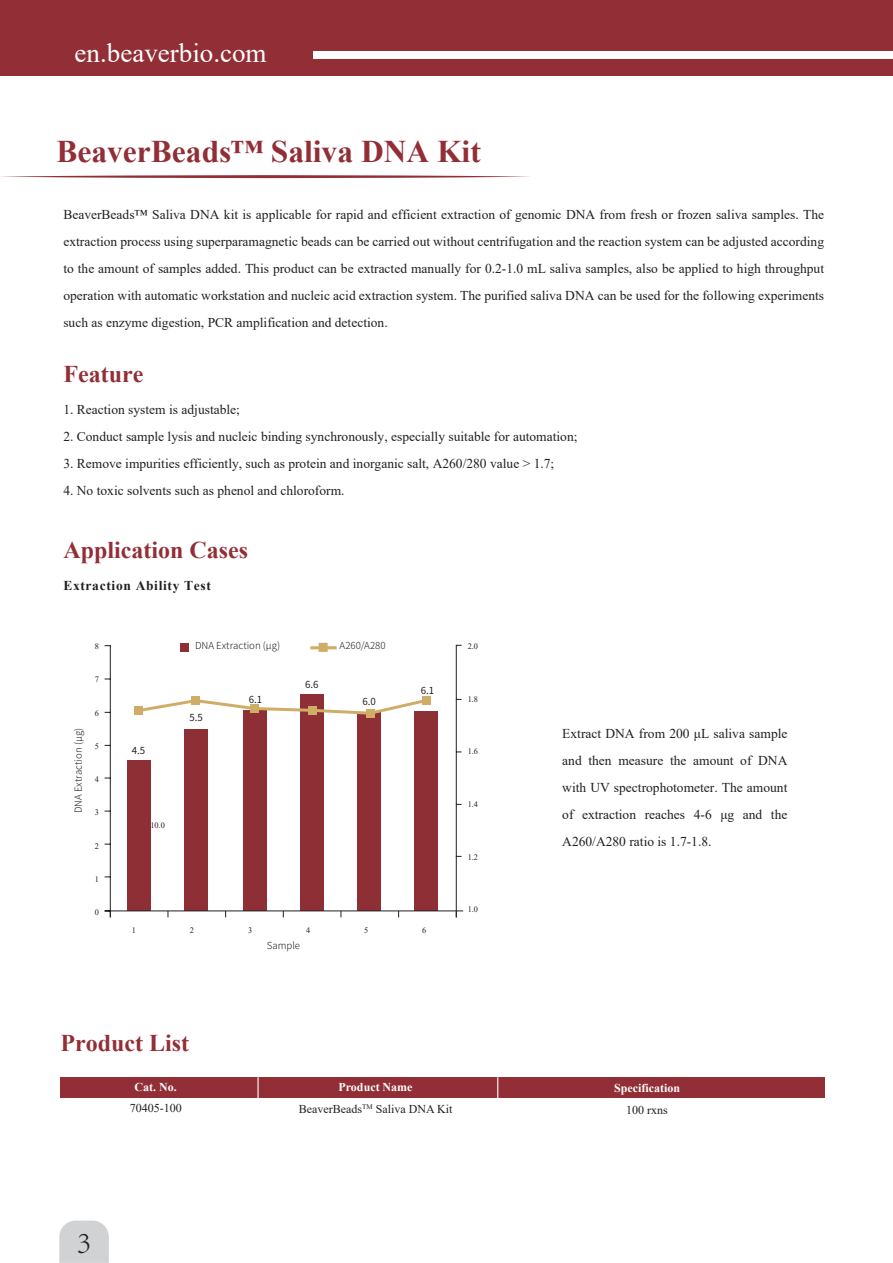
<style>
.page{position:relative;width:893px;height:1263px;background:#fff}
.page>*{position:absolute;margin:0;border:0;box-sizing:border-box;transform-origin:0 0}
.t1{font:700 31.5px "Times New Roman";color:#922f36}
.t2{font:300 31.5px "Adobe Song Std";color:#231f20}
.t3{font:27px "Times New Roman";color:#fff}
.t4{font:700 24px "Times New Roman";color:#922f36}
.t5{font:13.5px/27px "Times New Roman";color:#231f20;text-align:justify}
.t6{font:700 13.5px "Times New Roman";letter-spacing:.05em;color:#231f20}
.t7{font:12px/21.8px "Times New Roman";color:#231f20;text-align:center}
.t8{font:700 12px "Times New Roman";color:#fff}
.t9{font:300 9.75px "Source Han Sans CN";color:#231f20}
.t10{font:9.75px "Source Han Sans CN";color:#231f20}
.t11{font:8.25px "Times New Roman";color:#231f20}
.s1{font-weight:700;color:#fff}
</style>
<div class="page">
<div style="left:0;top:0;width:893px;height:75px;background:#922f36"></div>
<div style="left:314px;top:52px;width:579px;height:7px;background:#fff"></div>
<svg style="left:0;top:175px;width:530px;height:3px"></svg>
<div style="left:180px;top:643px;width:9px;height:9px;background:#8d2f34"></div>
<svg style="left:310px;top:643px;width:27px;height:9px"></svg>
<div style="left:127px;top:761px;width:23px;height:150px;background:#8d2f34"></div>
<div style="left:184px;top:729px;width:24px;height:182px;background:#8d2f34"></div>
<div style="left:243px;top:710px;width:23px;height:201px;background:#8d2f34"></div>
<div style="left:300px;top:694px;width:24px;height:217px;background:#8d2f34"></div>
<div style="left:357px;top:712px;width:24px;height:199px;background:#8d2f34"></div>
<div style="left:415px;top:711px;width:23px;height:200px;background:#8d2f34"></div>
<hr style="left:105px;top:910px;width:358px;height:1px;background:#231f20">
<hr style="left:110px;top:645px;width:1px;height:272px;background:#231f20">
<hr style="left:456px;top:645px;width:1px;height:272px;background:#231f20">
<div style="left:134px;top:706px;width:9px;height:9px;background:#cfad66"></div>
<div style="left:192px;top:696px;width:8px;height:9px;background:#cfad66"></div>
<div style="left:366px;top:709px;width:9px;height:8px;background:#cfad66"></div>
<svg style="left:143px;top:697px;width:279px;height:19px"></svg>
<div style="left:422px;top:696px;width:9px;height:9px;background:#cfad66"></div>
<div style="left:250px;top:704px;width:9px;height:9px;background:#cfad66"></div>
<div style="left:308px;top:706px;width:9px;height:9px;background:#cfad66"></div>
<div style="left:60px;top:1077px;width:765px;height:20px;background:#922f36"></div>
<hr style="left:257px;top:1077px;width:2px;height:45px;background:#fff">
<hr style="left:497px;top:1077px;width:1px;height:45px;background:#fff">
<svg style="left:59px;top:1220px;width:50px;height:43px"></svg>
<h2 class="t3" style="left:75px;top:34px;width:193px">en.beaverbio.com</h2>
<h1 class="t1" style="left:56px;top:129px;width:426px">BeaverBeads™ Saliva DNA Kit</h1>
<p class="t5" style="left:63px;top:201px;width:762px">BeaverBeads™ Saliva DNA kit is applicable for rapid and efficient extraction of genomic DNA from fresh or frozen saliva samples. The extraction process using superparamagnetic beads can be carried out without centrifugation and the reaction system can be adjusted according to the amount of samples added. This product can be extracted manually for 0.2-1.0 mL saliva samples, also be applied to high throughput operation with automatic workstation and nucleic acid extraction system. The purified saliva DNA can be used for the following experiments such as enzyme digestion, PCR amplification and detection.</p>
<h3 class="t4" style="left:63px;top:356px;width:81px">Feature</h3>
<p class="t5" style="left:63px;top:395px;width:178px">1. Reaction system is adjustable;</p>
<p class="t5" style="left:63px;top:422px;width:516px">2. Conduct sample lysis and nucleic binding synchronously, especially suitable for automation;</p>
<p class="t5" style="left:63px;top:449px;width:492px">3. Remove impurities efficiently, such as protein and inorganic salt, A260/280 value &gt; 1.7;</p>
<p class="t5" style="left:63px;top:476px;width:283px">4. No toxic solvents such as phenol and chloroform.</p>
<h3 class="t4" style="left:63px;top:533px;width:186px">Application Cases</h3>
<p class="t6" style="left:63px;top:576px;width:149px">Extraction Ability Test</p>
<p class="t9" style="left:73px;top:813px;width:87px;rotate:-90deg">DNA Extraction (μg)</p>
<p class="t11" style="left:95px;top:640px;width:6px">8</p>
<p class="t11" style="left:95px;top:674px;width:6px">7</p>
<p class="t11" style="left:95px;top:707px;width:6px">6</p>
<p class="t11" style="left:95px;top:740px;width:6px">5</p>
<p class="t11" style="left:95px;top:773px;width:6px">4</p>
<p class="t11" style="left:95px;top:807px;width:6px">3</p>
<p class="t11" style="left:95px;top:840px;width:6px">2</p>
<p class="t11" style="left:95px;top:873px;width:6px">1</p>
<p class="t11" style="left:95px;top:906px;width:6px">0</p>
<p class="t10" style="left:132px;top:745px;width:15px">4.5</p>
<p class="t9" style="left:195px;top:640px;width:87px">DNA Extraction (μg)</p>
<p class="t9" style="left:340px;top:640px;width:47px">A260/A280</p>
<p class="t10" style="left:189px;top:712px;width:15px">5.5</p>
<p class="t10" style="left:249px;top:694px;width:15px">6.1</p>
<p class="t10" style="left:305px;top:679px;width:15px">6.6</p>
<p class="t10" style="left:362px;top:696px;width:15px">6.0</p>
<p class="t11" style="left:150px;top:820px;width:16px">10.0</p>
<p class="t10" style="left:421px;top:685px;width:15px">6.1</p>
<p class="t11" style="left:132px;top:925px;width:6px">1</p>
<p class="t11" style="left:190px;top:925px;width:6px">2</p>
<p class="t11" style="left:248px;top:925px;width:6px">3</p>
<p class="t11" style="left:306px;top:925px;width:6px">4</p>
<p class="t11" style="left:364px;top:925px;width:6px">5</p>
<p class="t11" style="left:422px;top:925px;width:6px">6</p>
<h3 class="t4" style="left:60px;top:1026px;width:130px">Product List</h3>
<p class="t9" style="left:267px;top:940px;width:35px">Sample</p>
<p class="t11" style="left:468px;top:640px;width:12px">2.0</p>
<p class="t11" style="left:468px;top:693px;width:12px">1.8</p>
<p class="t11" style="left:468px;top:746px;width:12px">1.6</p>
<p class="t11" style="left:468px;top:798px;width:12px">1.4</p>
<p class="t11" style="left:468px;top:851px;width:12px">1.2</p>
<p class="t11" style="left:468px;top:904px;width:12px">1.0</p>
<p class="t5" style="left:562px;top:719px;width:227px">Extract DNA from 200 μL saliva sample and then measure the amount of DNA with UV spectrophotometer. The amount of extraction reaches 4-6 μg and the A260/A280 ratio is 1.7-1.8.</p>
<p class="t8" style="left:135px;top:1078px;width:44px">Cat. No.</p>
<p class="t7" style="left:130px;top:1097px;width:53px">70405-100</p>
<h1 class="t2" style="left:77px;top:1224px;width:16px">3</h1>
<p class="t7" style="left:299px;top:1076px;width:155px"><span class="s1">Product Name<br></span>BeaverBeads<sup>TM</sup> Saliva DNA Kit</p>
<p class="t8" style="left:614px;top:1079px;width:67px">Specification</p>
<p class="t7" style="left:626px;top:1098px;width:43px">100 rxns</p>
</div>
